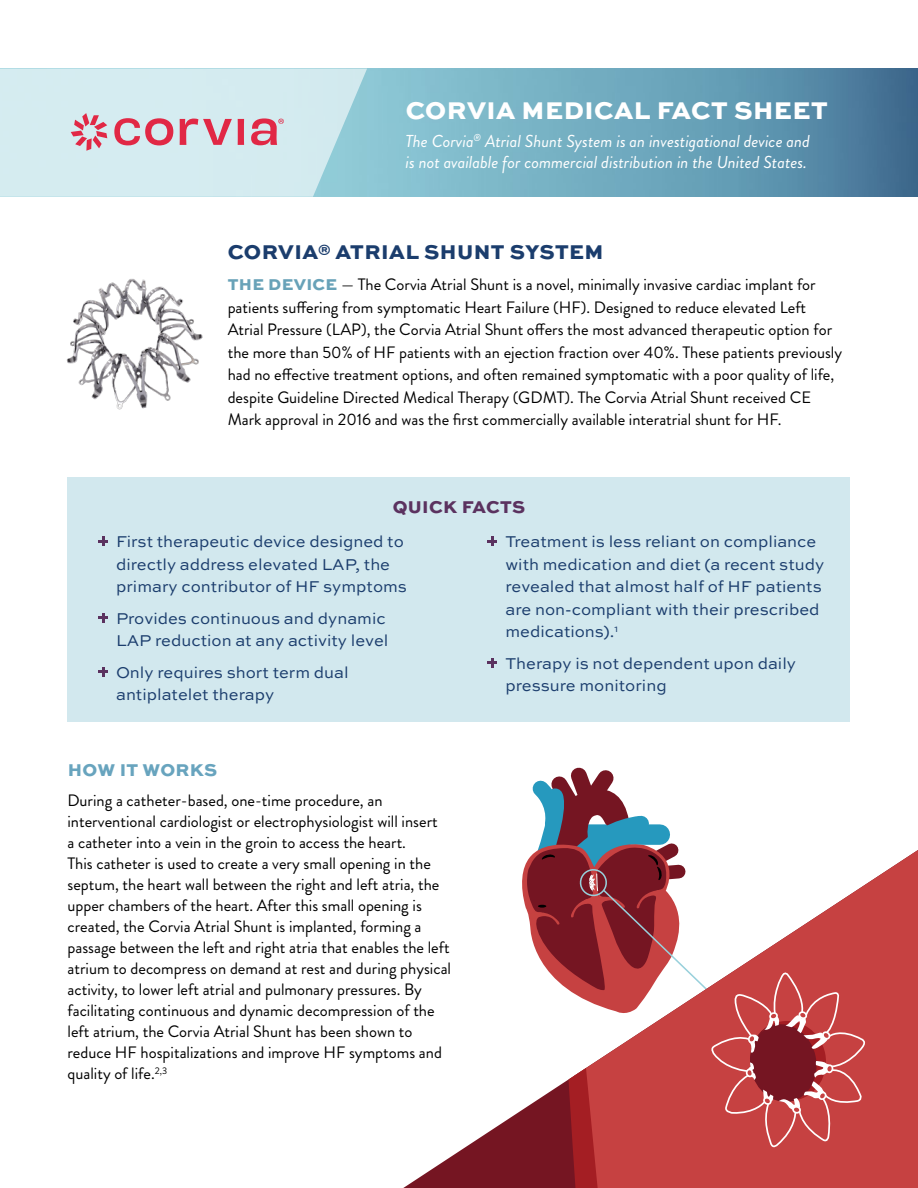
<style>
.page{position:relative;width:918px;height:1188px;background:#fff}
.page>*{position:absolute;margin:0;border:0;box-sizing:border-box;transform-origin:0 0}
.t1{font:800 25.5px "Sweet Sans Pro";letter-spacing:.02em;color:#fff}
.t2{font:800 21px "Sweet Sans Pro";letter-spacing:.02em;color:#1b3d6d}
.t3{font:800 18px "Sweet Sans Pro";letter-spacing:.02em;color:#68a4be}
.t4{font:800 18px "Sweet Sans Pro";letter-spacing:.02em;color:#5b325f}
.t5{font:italic 17.25px/21px "Brandon Grotesque";color:#fff}
.t6{font:16.5px/21px "Brandon Grotesque";color:#000}
.t7{font:16.5px/22.5px "Sweet Sans Pro";color:#1b3d6d}
.s1{font-family:"Sweet Sans Pro";font-weight:800;color:#68a2b8}
</style>
<div class="page">
<img style="left:367px;top:69px;width:551px;height:128px">
<svg style="left:0;top:69px;width:367px;height:128px;background:#cee8ed"></svg>
<img style="left:66px;top:278px;width:137px;height:132px">
<div style="left:67px;top:477px;width:783px;height:244px;background:#d2e8ee"></div>
<svg style="left:98px;top:613px;width:10px;height:9px"></svg>
<svg style="left:98px;top:667px;width:10px;height:10px"></svg>
<svg style="left:98px;top:536px;width:10px;height:10px"></svg>
<svg style="left:488px;top:536px;width:9px;height:10px"></svg>
<svg style="left:488px;top:658px;width:9px;height:10px"></svg>
<svg style="left:114px;top:118px;width:59px;height:27px;background:#da93a3"></svg>
<svg style="left:180px;top:119px;width:52px;height:26px"></svg>
<svg style="left:238px;top:119px;width:6px;height:26px"></svg>
<svg style="left:251px;top:118px;width:33px;height:27px"></svg>
<svg style="left:71px;top:113px;width:36px;height:38px"></svg>
<svg style="left:403px;top:1112px;width:116px;height:76px"></svg>
<div style="left:867px;top:850px;width:51px;height:338px;background:#c64141"></div>
<svg style="left:519px;top:767px;width:348px;height:421px"></svg>
<h1 class="t1" style="left:406px;top:90px;width:423px">CORVIA MEDICAL FACT SHEET</h1>
<p class="t5" style="left:406px;top:131px;width:406px">The Corvia<sup>®</sup> Atrial Shunt System is an investigational device and is not available for commercial distribution in the United States.</p>
<p class="t2" style="left:228px;top:235px;width:377px">CORVIA® ATRIAL SHUNT SYSTEM</p>
<p class="t6" style="left:228px;top:273px;width:616px;line-height:22.5px"><span class="s1">THE DEVICE</span> — The Corvia Atrial Shunt is a novel, minimally invasive cardiac implant for patients suffering from symptomatic Heart Failure (HF). Designed to reduce elevated Left Atrial Pressure (LAP), the Corvia Atrial Shunt offers the most advanced therapeutic option for the more than 50% of HF patients with an ejection fraction over 40%. These patients previously had no effective treatment options, and often remained symptomatic with a poor quality of life, despite Guideline Directed Medical Therapy (GDMT). The Corvia Atrial Shunt received CE Mark approval in 2016 and was the first commercially available interatrial shunt for HF.</p>
<p class="t4" style="left:393px;top:493px;width:134px">QUICK FACTS</p>
<p class="t7" style="left:116px;top:530px;width:292px">First therapeutic device designed to directly address elevated LAP, the primary contributor of HF symptoms</p>
<p class="t7" style="left:116px;top:606px;width:274px">Provides continuous and dynamic<br>LAP reduction at any activity level</p>
<p class="t7" style="left:116px;top:660px;width:234px">Only requires short term dual antiplatelet therapy</p>
<p class="t7" style="left:506px;top:530px;width:320px">Treatment is less reliant on compliance with medication and diet (a recent study revealed that almost half of HF patients are non-compliant with their prescribed medications).<sup>1</sup></p>
<p class="t7" style="left:506px;top:651px;width:292px">Therapy is not dependent upon daily pressure monitoring</p>
<p class="t3" style="left:68px;top:756px;width:151px">HOW IT WORKS</p>
<p class="t6" style="left:68px;top:790px;width:385px">During a catheter-based, one-time procedure, an interventional cardiologist or electrophysiologist will insert<br>a catheter into a vein in the groin to access the heart.<br>This catheter is used to create a very small opening in the septum, the heart wall between the right and left atria, the upper chambers of the heart. After this small opening is created, the Corvia Atrial Shunt is implanted, forming a passage between the left and right atria that enables the left atrium to decompress on demand at rest and during physical activity, to lower left atrial and pulmonary pressures. By facilitating continuous and dynamic decompression of the left atrium, the Corvia Atrial Shunt has been shown to reduce HF hospitalizations and improve HF symptoms and quality of life.<sup>2,3</sup></p>
</div>
